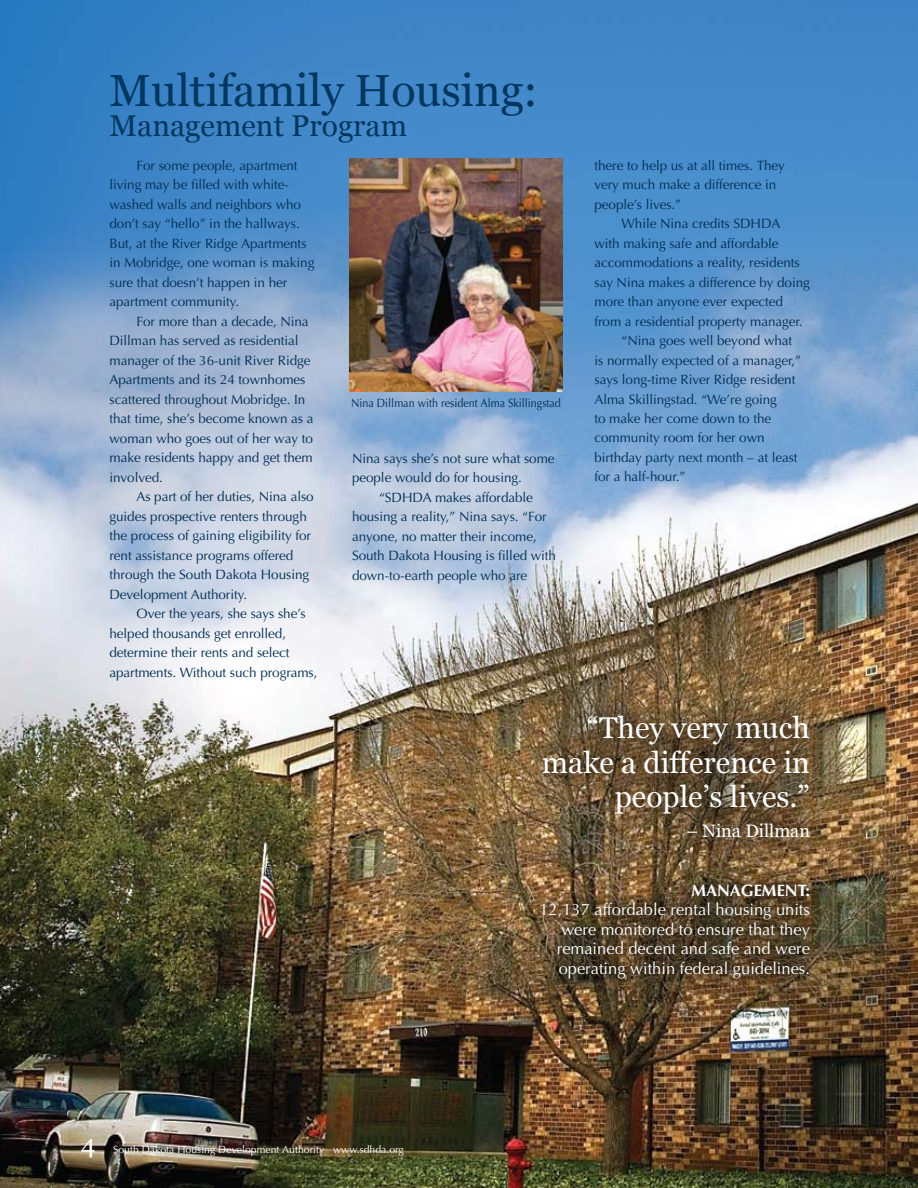
<style>
.page{position:relative;width:918px;height:1188px;background:#fff}
.page>*{position:absolute;margin:0;border:0;box-sizing:border-box;transform-origin:0 0}
.t1{font:45px "Georgia";color:#003760}
.t2{font:30px/34.5px "Georgia";color:#fff;text-align:right}
.t3{font:30px "Georgia";color:#003760}
.t4{font:18px "Georgia";color:#fff}
.t5{font:16.5px/19.5px "Optima";color:#fff;text-align:justify}
.t6{font:700 16.5px "Optima";color:#fff}
.t7{font:13.5px/19.5px "Optima";letter-spacing:-.005em;color:#002e54}
.t8{font:12px "Optima";color:#002e54;scale:.9 1}
.t9{font:10.5px "Optima";color:#fff}
.s1{font-family:"Georgia";font-size:25.5px}
</style>
<div class="page">
<img style="left:0;top:0;width:918px;height:1188px">
<div style="left:525px;top:867px;width:295px;height:123px;background:#000;opacity:.75"></div>
<svg style="left:510px;top:683px;width:322px;height:180px;background:#6e583a"></svg>
<img style="left:350px;top:158px;width:212px;height:234px">
<h1 class="t1" style="left:110px;top:65px;width:430px">Multifamily Housing:</h1>
<h2 class="t3" style="left:110px;top:109px;width:299px">Management Program</h2>
<p class="t7" style="left:110px;top:156px;width:206px;text-indent:27px">For some people, apartment living may be filled with white&shy;washed walls and neighbors who don’t say “hello” in the hallways.<br>But, at the River Ridge Apartments in Mobridge, one woman is making sure that doesn’t happen in her apartment community.</p>
<p class="t7" style="left:110px;top:312px;width:206px;text-indent:27px">For more than a decade, Nina<br>Dillman has served as residential manager of the 36-unit River Ridge<br>Apartments and its 24 townhomes scattered throughout Mobridge. In that time, she’s become known as a woman who goes out of her way to make residents happy and get them involved.</p>
<p class="t7" style="left:110px;top:487px;width:206px;text-indent:27px">As part of her duties, Nina also guides prospective renters through the process of gaining eligibility for rent assistance programs offered through the South Dakota Housing Development Authority.</p>
<p class="t7" style="left:110px;top:604px;width:210px;text-indent:27px">Over the years, she says she’s helped thousands get enrolled, determine their rents and select apartments. Without such programs,</p>
<p class="t8" style="left:351px;top:396px;width:235px">Nina Dillman with resident Alma Skillingstad</p>
<p class="t7" style="left:352px;top:449px;width:204px">Nina says she’s not sure what some</p>
<p class="t7" style="left:352px;top:468px;width:172px">people would do for housing.</p>
<p class="t7" style="left:379px;top:488px;width:156px">“SDHDA makes affordable</p>
<p class="t7" style="left:352px;top:507px;width:196px">housing a reality,” Nina says. “For</p>
<p class="t7" style="left:352px;top:527px;width:186px">anyone, no matter their income,</p>
<p class="t7" style="left:352px;top:546px;width:206px">South Dakota Housing is filled with</p>
<p class="t7" style="left:352px;top:566px;width:177px">down-to-earth people who are</p>
<p class="t7" style="left:595px;top:155px;width:192px">there to help us at all times. They very much make a difference in people’s lives.”</p>
<p class="t7" style="left:622px;top:214px;width:161px">While Nina credits SDHDA</p>
<p class="t7" style="left:595px;top:233px;width:186px">with making safe and affordable</p>
<p class="t7" style="left:595px;top:253px;width:207px">accommodations a reality, residents</p>
<p class="t7" style="left:595px;top:272px;width:217px">say Nina makes a difference by doing</p>
<p class="t7" style="left:595px;top:292px;width:190px">more than anyone ever expected</p>
<p class="t7" style="left:595px;top:311px;width:210px">from a residential property manager.</p>
<p class="t7" style="left:622px;top:331px;width:172px">“Nina goes well beyond what</p>
<p class="t7" style="left:595px;top:350px;width:208px">is normally expected of a manager,”</p>
<p class="t7" style="left:595px;top:370px;width:203px">says long-time River Ridge resident</p>
<p class="t7" style="left:595px;top:389px;width:184px">Alma Skillingstad. “We’re going</p>
<p class="t7" style="left:595px;top:409px;width:178px">to make her come down to the</p>
<p class="t7" style="left:595px;top:428px;width:172px">community room for her own</p>
<p class="t7" style="left:595px;top:448px;width:205px">birthday party next month – at least</p>
<p class="t7" style="left:595px;top:467px;width:92px">for a half-hour.”</p>
<h2 class="t2" style="left:542px;top:711px;width:270px">“They very much make a difference in people’s lives.”</h2>
<h3 class="t4" style="left:686px;top:821px;width:125px">– Nina Dillman</h3>
<p class="t9" style="left:81px;top:1144px;width:324px"><span class="s1">4</span> South Dakota Housing Development Authority www.sdhda.org</p>
<p class="t6" style="left:691px;top:880px;width:120px">MANAGEMENT:</p>
<p class="t5" style="left:557px;top:900px;width:255px;text-indent:-17px">12,137 affordable rental housing units were monitored to ensure that they remained decent and safe and were operating within federal guidelines.</p>
</div>
